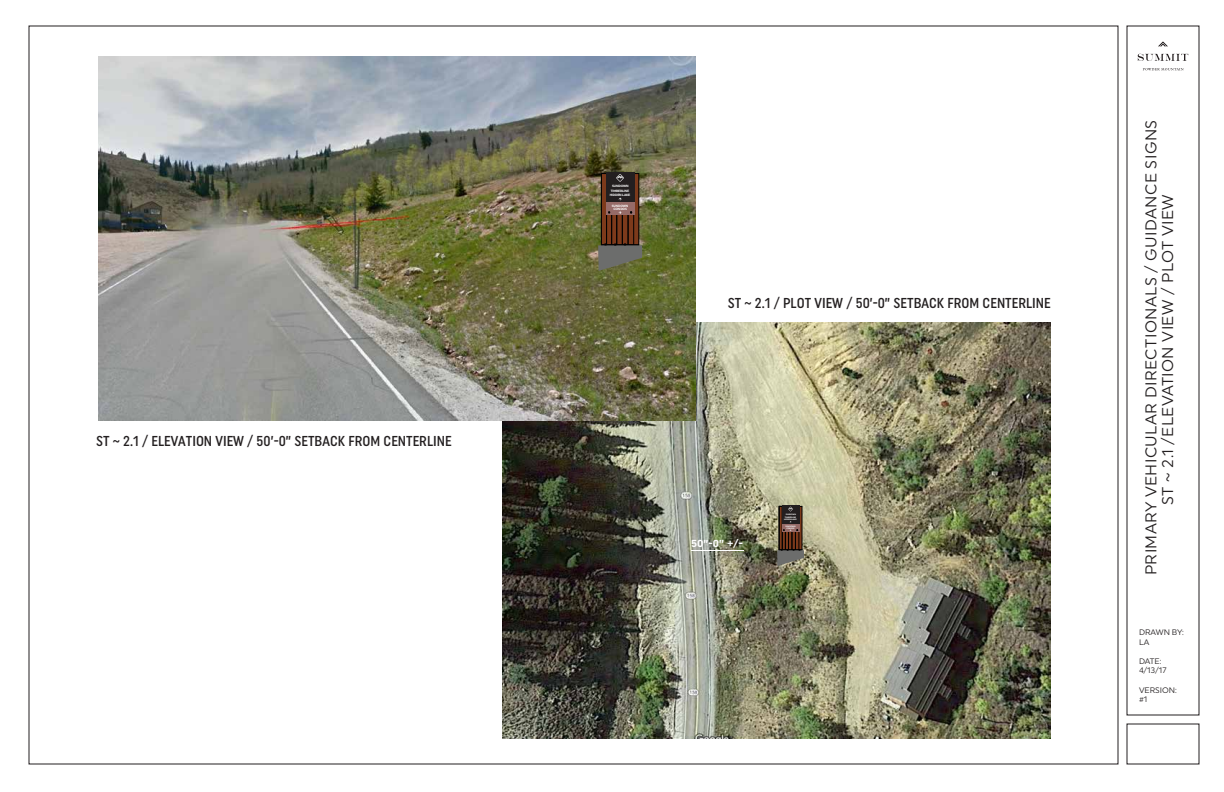
<style>
.page{position:relative;width:1224px;height:792px;background:#fff}
.page>*{position:absolute;margin:0;border:0;box-sizing:border-box;transform-origin:0 0}
.t1{font:15.6px/16.4px "Uniform";letter-spacing:.025em;color:#231f20;text-align:center}
.t2{font:500 14.4px "Uniform Condensed";color:#231f20}
.t3{font:700 10.3px "Uniform";color:#fff}
.t4{font:8px/9.6px "Uniform";color:#231f20}
.t5{font:700 3.2px/3.3px "Uniform";letter-spacing:-.055em;color:#fff;text-align:center}
.t6{font:700 2px/2px "Uniform";letter-spacing:-.055em;color:#fff;text-align:center}
.s1{font-style:inherit}
</style>
<div class="page">
<svg style="left:1138px;top:54px;width:50px;height:7px"></svg>
<svg style="left:1158px;top:42px;width:10px;height:5px"></svg>
<svg style="left:1143px;top:68px;width:41px;height:2px"></svg>
<img style="left:502px;top:322px;width:549px;height:417px">
<svg style="left:691px;top:550px;width:52px;height:1px"></svg>
<img style="left:98px;top:56px;width:597px;height:364px">
<div style="left:601px;top:173px;width:38px;height:72px;background:#7d3a1b"></div>
<div style="left:606px;top:173px;width:6px;height:72px;border:1px solid #020202"></div>
<div style="left:612px;top:173px;width:5px;height:72px;border:1px solid #020202"></div>
<div style="left:622px;top:173px;width:6px;height:72px;border:1px solid #020202"></div>
<div style="left:628px;top:173px;width:6px;height:72px;border:1px solid #020202"></div>
<div style="left:601px;top:173px;width:38px;height:72px;border:1px solid #020202"></div>
<div style="left:606px;top:172px;width:29px;height:43px;background:#231f20"></div>
<svg style="left:616px;top:174px;width:8px;height:8px"></svg>
<svg style="left:598px;top:244px;width:44px;height:27px"></svg>
<div style="left:606px;top:202px;width:29px;height:13px;background:#966b68"></div>
<svg style="left:799px;top:508px;width:1px;height:40px"></svg>
<div style="left:782px;top:506px;width:4px;height:44px;border:1px solid #020202"></div>
<div style="left:785px;top:506px;width:4px;height:44px;border:1px solid #020202"></div>
<div style="left:788px;top:506px;width:4px;height:44px;border:1px solid #020202"></div>
<div style="left:792px;top:506px;width:4px;height:44px;border:1px solid #020202"></div>
<div style="left:795px;top:506px;width:4px;height:44px;border:1px solid #020202"></div>
<div style="left:779px;top:506px;width:23px;height:44px;border:1px solid #020202"></div>
<div style="left:782px;top:505px;width:17px;height:27px;background:#231f20"></div>
<svg style="left:788px;top:507px;width:5px;height:4px"></svg>
<svg style="left:777px;top:549px;width:27px;height:17px"></svg>
<div style="left:782px;top:524px;width:17px;height:8px;background:#966b68"></div>
<p class="t2" style="left:96px;top:432px;width:357px">ST ~ 2.1 / ELEVATION VIEW / 50’-0” SETBACK FROM CENTERLINE</p>
<p class="t5" style="left:612px;top:184px;width:18px">SUNDOWN</p>
<p class="t5" style="left:611px;top:189px;width:20px">TIMBERLINE</p>
<p class="t5" style="left:612px;top:204px;width:18px">SUNDOWN<br>CONDOS</p>
<p class="t5" style="left:610px;top:193px;width:22px">HIDDEN LAKE</p>
<p class="t2" style="left:728px;top:295px;width:325px">ST ~ 2.1 / PLOT VIEW / 50’-0” SETBACK FROM CENTERLINE</p>
<p class="t3" style="left:691px;top:537px;width:53px">50”-0” +/-</p>
<p class="t6" style="left:786px;top:513px;width:12px">SUNDOWN</p>
<p class="t6" style="left:785px;top:516px;width:13px">TIMBERLINE</p>
<p class="t6" style="left:786px;top:525px;width:12px">SUNDOWN<br>CONDOS</p>
<p class="t6" style="left:784px;top:518px;width:14px">HIDDEN LAKE</p>
<p class="t1" style="left:1143px;top:575px;width:457px;rotate:-90deg">PRIMARY VEHICULAR DIRECTIONALS / <span class="s1">GUIDANCE SIGNS<br></span>ST ~ 2.1 /ELEVATION VIEW / PLOT VIEW</p>
<p class="t4" style="left:1139px;top:627px;width:46px">DRAWN BY:<br>LA</p>
<p class="t4" style="left:1139px;top:656px;width:29px">DATE:<br>4/13/17</p>
<p class="t4" style="left:1139px;top:685px;width:39px">VERSION: #1</p>
</div>
